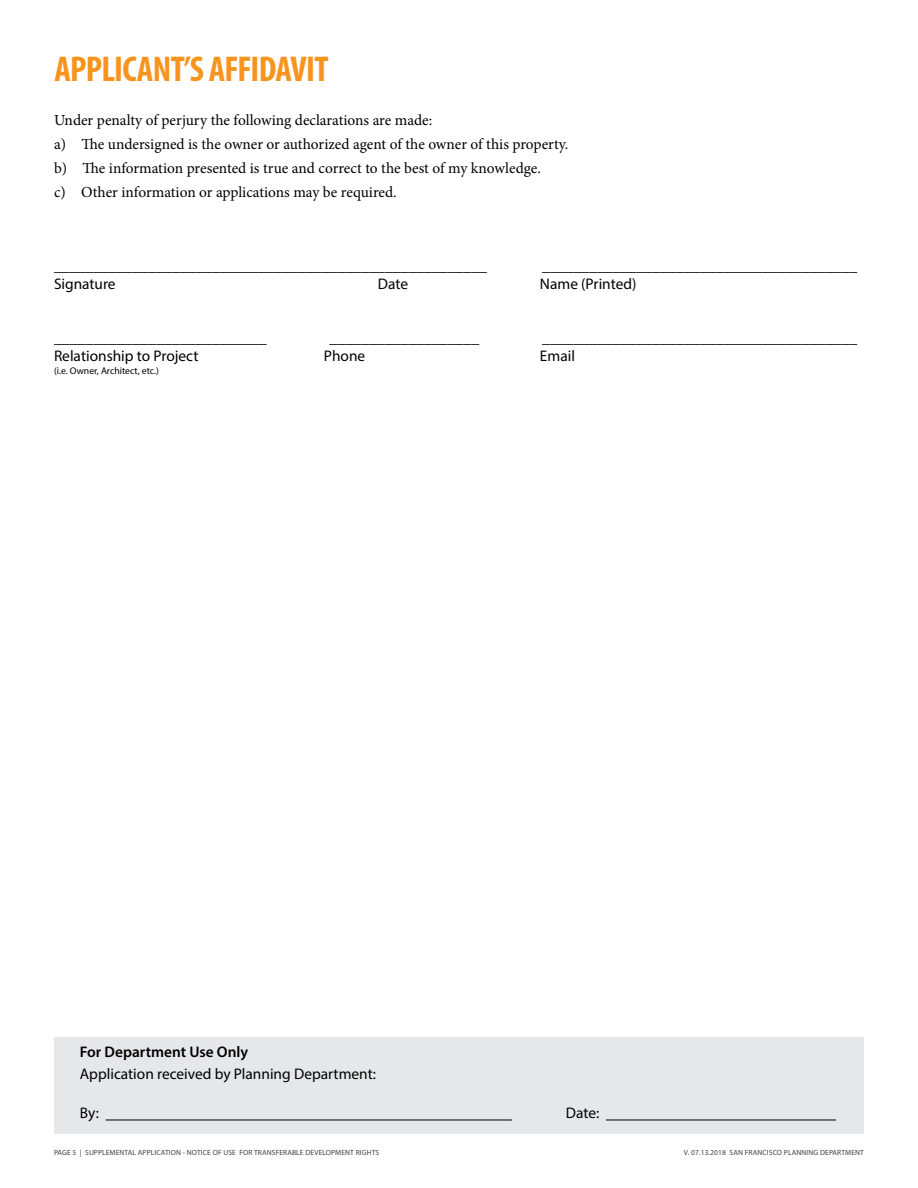
<style>
.page{position:relative;width:918px;height:1188px;background:#fff}
.page>*{position:absolute;margin:0;border:0;box-sizing:border-box;transform-origin:0 0}
.t1{font:700 condensed 36px "Myriad Pro";letter-spacing:-.02em;color:#f7941e}
.t2{font:15.75px "Myriad Pro";color:#000}
.t3{font:15.3px/24px "Minion Pro";color:#000}
.t4{font:15.3px "Myriad Pro";color:#000}
.t5{font:600 15.3px "Myriad Pro";color:#000}
.t6{font:9.75px "Myriad Pro";color:#000}
.t7{font:7.5px "Myriad Pro";letter-spacing:.015em;color:#414042}
</style>
<div class="page">
<div style="left:54px;top:1038px;width:810px;height:96px;background:#e6e7e8"></div>
<hr style="left:106px;top:1120px;width:406px;height:1px;background:#000">
<hr style="left:606px;top:1120px;width:230px;height:1px;background:#000">
<h1 class="t1" style="left:54px;top:47px;width:276px">APPLICANT’S AFFIDAVIT</h1>
<p class="t3" style="left:54px;top:108px;width:516px">Under penalty of perjury the following declarations are made:<br>a) The undersigned is the owner or authorized agent of the owner of this property. b) The information presented is true and correct to the best of my knowledge.<br>c) Other information or applications may be required.</p>
<p class="t2" style="left:54px;top:256px;width:435px">_______________________________________________________</p>
<p class="t2" style="left:542px;top:256px;width:316px">________________________________________</p>
<p class="t4" style="left:54px;top:274px;width:63px">Signature</p>
<p class="t4" style="left:378px;top:274px;width:32px">Date</p>
<p class="t4" style="left:540px;top:274px;width:98px">Name (Printed)</p>
<p class="t2" style="left:54px;top:328px;width:214px">___________________________</p>
<p class="t2" style="left:330px;top:328px;width:151px">___________________</p>
<p class="t2" style="left:542px;top:328px;width:316px">________________________________________</p>
<p class="t4" style="left:54px;top:346px;width:146px">Relationship to Project</p>
<p class="t4" style="left:324px;top:346px;width:43px">Phone</p>
<p class="t4" style="left:540px;top:346px;width:37px">Email</p>
<p class="t6" style="left:54px;top:365px;width:107px">(i.e. Owner, Architect, etc.)</p>
<p class="t5" style="left:80px;top:1042px;width:170px">For Department Use Only</p>
<p class="t4" style="left:80px;top:1064px;width:298px">Application received by Planning Department:</p>
<p class="t4" style="left:80px;top:1104px;width:21px">By:</p>
<p class="t4" style="left:566px;top:1104px;width:35px">Date:</p>
<p class="t7" style="left:54px;top:1148px;width:327px">PAGE 5 | SUPPLEMENTAL APPLICATION - NOTICE OF USE FOR TRANSFERABLE DEVELOPMENT RIGHTS</p>
<p class="t7" style="left:684px;top:1148px;width:182px">V. 07.13.2018 SAN FRANCISCO PLANNING DEPARTMENT</p>
</div>
